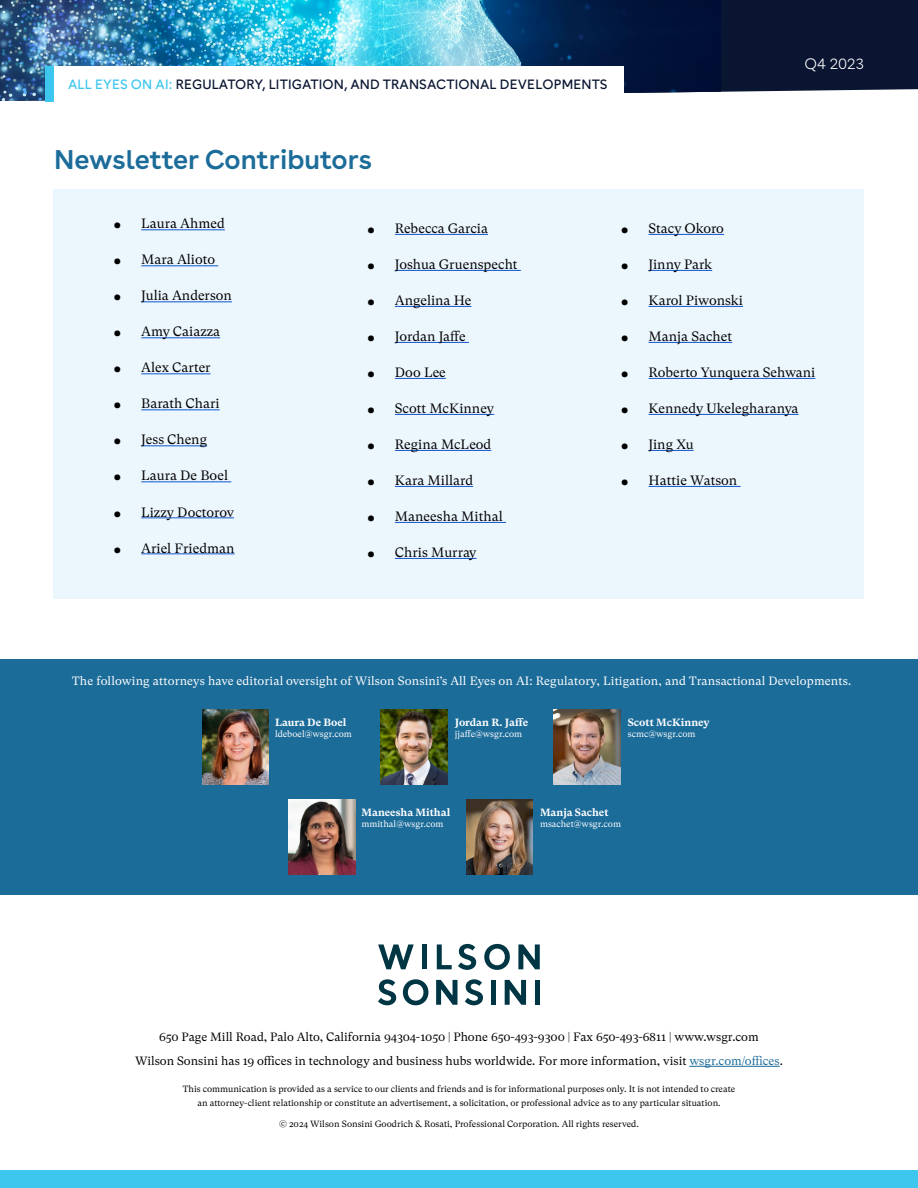
<style>
.page{position:relative;width:918px;height:1188px;background:#fff}
.page>*{position:absolute;margin:0;border:0;box-sizing:border-box;transform-origin:0 0}
.t1{font:600 27px "Buenos Aires";color:#1c6c9a}
.t2{font:300 15px "Buenos Aires";color:#fff}
.t3{font:13.5px "GT Super Text";color:#000}
.t4{font:13.5px "Buenos Aires";letter-spacing:.01em;color:#091531}
.t5{font:12px/24px "GT Super Text";color:#000;text-align:center}
.t6{font:12px "GT Super Text";letter-spacing:.01em;color:#fff}
.t7{font:700 10.5px "GT Super Text";color:#fff}
.t8{font:9px/13.5px "GT Super Text";color:#000;text-align:center}
.t9{font:9px "GT Super Text";color:#fff}
.s1{color:#3dc6ee}
.s2{font-size:7.5px}
.s3{color:#1c6c9a}
</style>
<div class="page">
<div style="left:721px;top:0;width:197px;height:92px;background:#091531"></div>
<img style="left:0;top:0;width:721px;height:101px">
<div style="left:54px;top:66px;width:569px;height:42px;background:#fff"></div>
<div style="left:45px;top:66px;width:9px;height:36px;background:#3dc6ee"></div>
<div style="left:0;top:1171px;width:918px;height:17px;background:#3dc6ee"></div>
<hr style="left:689px;top:1066px;width:91px;height:1px;background:#1c6c9a">
<svg style="left:378px;top:944px;width:36px;height:25px"></svg>
<div style="left:422px;top:944px;width:5px;height:25px;background:#003644"></div>
<svg style="left:437px;top:944px;width:15px;height:25px"></svg>
<svg style="left:458px;top:944px;width:18px;height:26px"></svg>
<svg style="left:484px;top:944px;width:26px;height:26px"></svg>
<svg style="left:518px;top:944px;width:22px;height:25px"></svg>
<svg style="left:378px;top:979px;width:18px;height:26px"></svg>
<svg style="left:403px;top:979px;width:25px;height:26px"></svg>
<svg style="left:436px;top:980px;width:22px;height:25px"></svg>
<svg style="left:465px;top:979px;width:18px;height:26px"></svg>
<div style="left:491px;top:980px;width:5px;height:25px;background:#003644"></div>
<svg style="left:505px;top:980px;width:21px;height:25px"></svg>
<div style="left:535px;top:980px;width:5px;height:25px;background:#003644"></div>
<div style="left:0;top:659px;width:918px;height:235px;background:#1c6c9a"></div>
<img style="left:381px;top:709px;width:66px;height:75px">
<img style="left:289px;top:799px;width:66px;height:75px">
<img style="left:466px;top:799px;width:67px;height:75px">
<img style="left:202px;top:709px;width:67px;height:75px">
<div style="left:53px;top:189px;width:811px;height:409px;background:#ecf7fd"></div>
<hr style="left:141px;top:229px;width:84px;height:1px;background:#15c">
<hr style="left:141px;top:265px;width:77px;height:1px;background:#15c">
<hr style="left:141px;top:301px;width:91px;height:1px;background:#15c">
<hr style="left:141px;top:337px;width:79px;height:1px;background:#15c">
<hr style="left:141px;top:373px;width:70px;height:1px;background:#15c">
<hr style="left:141px;top:410px;width:79px;height:1px;background:#15c">
<hr style="left:141px;top:446px;width:66px;height:1px;background:#15c">
<hr style="left:141px;top:482px;width:90px;height:1px;background:#15c">
<hr style="left:141px;top:518px;width:93px;height:1px;background:#15c">
<hr style="left:141px;top:554px;width:94px;height:1px;background:#15c">
<hr style="left:395px;top:234px;width:93px;height:1px;background:#15c">
<hr style="left:395px;top:270px;width:126px;height:1px;background:#15c">
<hr style="left:395px;top:306px;width:76px;height:1px;background:#15c">
<hr style="left:395px;top:342px;width:74px;height:1px;background:#15c">
<hr style="left:395px;top:378px;width:51px;height:1px;background:#15c">
<hr style="left:395px;top:414px;width:99px;height:1px;background:#15c">
<hr style="left:395px;top:450px;width:96px;height:1px;background:#15c">
<hr style="left:395px;top:486px;width:78px;height:1px;background:#15c">
<hr style="left:395px;top:522px;width:111px;height:1px;background:#15c">
<hr style="left:395px;top:558px;width:82px;height:1px;background:#15c">
<hr style="left:649px;top:234px;width:75px;height:1px;background:#15c">
<hr style="left:649px;top:270px;width:63px;height:1px;background:#15c">
<hr style="left:649px;top:306px;width:94px;height:1px;background:#15c">
<hr style="left:649px;top:342px;width:83px;height:1px;background:#15c">
<hr style="left:649px;top:378px;width:166px;height:1px;background:#15c">
<hr style="left:649px;top:414px;width:150px;height:1px;background:#15c">
<hr style="left:649px;top:450px;width:45px;height:1px;background:#15c">
<hr style="left:649px;top:486px;width:92px;height:1px;background:#15c">
<img style="left:554px;top:709px;width:66px;height:75px">
<p class="t4" style="left:68px;top:73px;width:541px"><span class="s1">ALL EYES ON AI:</span> REGULATORY, LITIGATION, AND TRANSACTIONAL DEVELOPMENTS</p>
<p class="t2" style="left:804px;top:52px;width:61px">Q4 2023</p>
<h1 class="t1" style="left:54px;top:136px;width:319px">Newsletter Contributors</h1>
<p class="t3" style="left:114px;top:216px;width:112px"><span class="s2">●</span> Laura Ahmed</p>
<p class="t3" style="left:114px;top:252px;width:102px"><span class="s2">●</span> Mara Alioto</p>
<p class="t3" style="left:114px;top:288px;width:119px"><span class="s2">●</span> Julia Anderson</p>
<p class="t3" style="left:114px;top:324px;width:107px"><span class="s2">●</span> Amy Caiazza</p>
<p class="t3" style="left:114px;top:360px;width:98px"><span class="s2">●</span> Alex Carter</p>
<p class="t3" style="left:114px;top:396px;width:107px"><span class="s2">●</span> Barath Chari</p>
<p class="t3" style="left:114px;top:432px;width:94px"><span class="s2">●</span> Jess Cheng</p>
<p class="t3" style="left:114px;top:468px;width:115px"><span class="s2">●</span> Laura De Boel</p>
<p class="t3" style="left:114px;top:504px;width:121px"><span class="s2">●</span> Lizzy Doctorov</p>
<p class="t3" style="left:114px;top:540px;width:122px"><span class="s2">●</span> Ariel Friedman</p>
<p class="t3" style="left:368px;top:221px;width:122px"><span class="s2">●</span> Rebecca Garcia</p>
<p class="t3" style="left:368px;top:257px;width:151px"><span class="s2">●</span> Joshua Gruenspecht</p>
<p class="t3" style="left:368px;top:293px;width:105px"><span class="s2">●</span> Angelina He</p>
<p class="t3" style="left:368px;top:329px;width:99px"><span class="s2">●</span> Jordan Jaffe</p>
<p class="t3" style="left:368px;top:365px;width:80px"><span class="s2">●</span> Doo Lee</p>
<p class="t3" style="left:368px;top:401px;width:128px"><span class="s2">●</span> Scott McKinney</p>
<p class="t3" style="left:368px;top:437px;width:125px"><span class="s2">●</span> Regina McLeod</p>
<p class="t3" style="left:368px;top:473px;width:107px"><span class="s2">●</span> Kara Millard</p>
<p class="t3" style="left:368px;top:509px;width:136px"><span class="s2">●</span> Maneesha Mithal</p>
<p class="t3" style="left:368px;top:545px;width:110px"><span class="s2">●</span> Chris Murray</p>
<p class="t3" style="left:622px;top:221px;width:104px"><span class="s2">●</span> Stacy Okoro</p>
<p class="t3" style="left:622px;top:257px;width:92px"><span class="s2">●</span> Jinny Park</p>
<p class="t3" style="left:622px;top:293px;width:123px"><span class="s2">●</span> Karol Piwonski</p>
<p class="t3" style="left:622px;top:329px;width:112px"><span class="s2">●</span> Manja Sachet</p>
<p class="t3" style="left:622px;top:365px;width:195px"><span class="s2">●</span> Roberto Yunquera Sehwani</p>
<p class="t3" style="left:622px;top:401px;width:179px"><span class="s2">●</span> Kennedy Ukelegharanya</p>
<p class="t3" style="left:622px;top:437px;width:74px"><span class="s2">●</span> Jing Xu</p>
<p class="t3" style="left:622px;top:473px;width:117px"><span class="s2">●</span> Hattie Watson</p>
<p class="t6" style="left:72px;top:674px;width:781px">The following attorneys have editorial oversight of Wilson Sonsini’s All Eyes on AI: Regulatory, Litigation, and Transactional Developments.</p>
<p class="t7" style="left:455px;top:717px;width:75px">Jordan R. Jaffe</p>
<p class="t9" style="left:455px;top:729px;width:69px">jjaffe@wsgr.com</p>
<p class="t7" style="left:275px;top:717px;width:73px">Laura De Boel</p>
<p class="t9" style="left:275px;top:729px;width:78px">ldeboel@wsgr.com</p>
<p class="t7" style="left:628px;top:717px;width:83px">Scott McKinney</p>
<p class="t9" style="left:628px;top:729px;width:69px">scmc@wsgr.com</p>
<p class="t7" style="left:361px;top:807px;width:90px">Maneesha Mithal</p>
<p class="t9" style="left:361px;top:819px;width:83px">mmithal@wsgr.com</p>
<p class="t7" style="left:540px;top:807px;width:70px">Manja Sachet</p>
<p class="t9" style="left:540px;top:819px;width:83px">msachet@wsgr.com</p>
<p class="t5" style="left:135px;top:1025px;width:649px">650 Page Mill Road, Palo Alto, California 94304-1050 | Phone 650-493-9300 | Fax 650-493-6811 | www.wsgr.com<br>Wilson Sonsini has 19 offices in technology and business hubs worldwide. For more information, visit <span class="s3">wsgr.com/offices</span>.</p>
<p class="t8" style="left:183px;top:1082px;width:554px">This communication is provided as a service to our clients and friends and is for informational purposes only. It is not intended to create an attorney-client relationship or constitute an advertisement, a solicitation, or professional advice as to any particular situation.</p>
<p class="t8" style="left:279px;top:1117px;width:361px">© 2024 Wilson Sonsini Goodrich &amp; Rosati, Professional Corporation. All rights reserved.</p>
</div>
